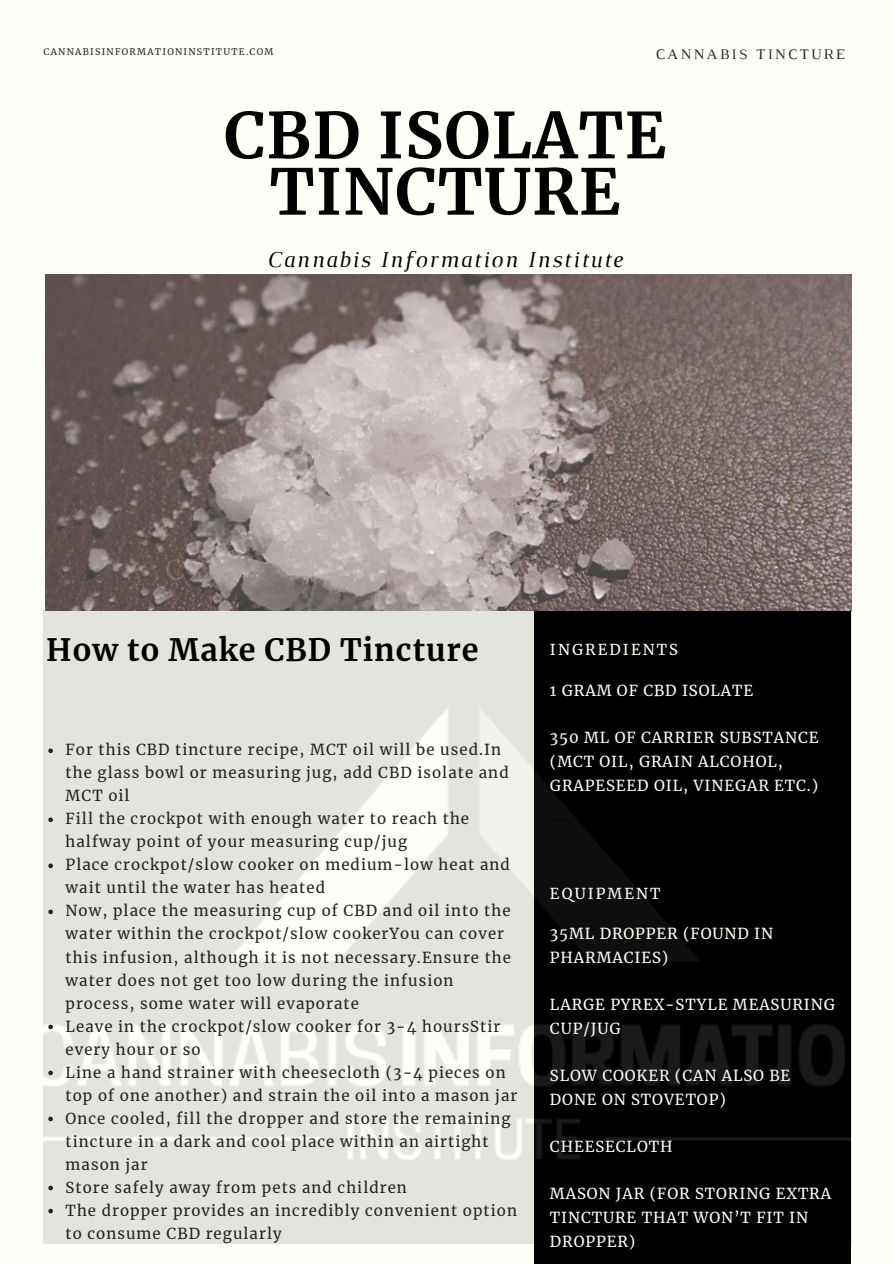
<style>
.page{position:relative;width:894px;height:1264px;background:#fff}
.page>*{position:absolute;margin:0;border:0;box-sizing:border-box;transform-origin:0 0}
.t1{font:700 63px/56.2px "Merriweather";letter-spacing:.02em;color:#000;text-align:center}
.t2{font:700 30.45px "Merriweather";letter-spacing:.03em;color:#000}
.t3{font:italic 23.25px "Luthier";letter-spacing:.07em;color:#000}
.t4{font:15px/23px "Merriweather";letter-spacing:.07em;color:#222}
.t5{font:15px/23.7px "Merriweather";letter-spacing:.06em;color:#fffff9}
.t6{font:14.85px "Merriweather";letter-spacing:.14em;color:#fffff9}
.t7{font:14.85px "Luthier";letter-spacing:.14em;color:#222}
.t8{font:9px "Merriweather";letter-spacing:.14em;color:#222}
</style>
<div class="page">
<div style="left:0;top:0;width:893px;height:1263px;background:#fffff9"></div>
<div style="left:534px;top:582px;width:316px;height:681px;background:#000"></div>
<img style="left:44px;top:275px;width:807px;height:968px">
<hr style="left:550px;top:818px;width:285px;height:4px;background:#000">
<hr style="left:550px;top:965px;width:285px;height:3px;background:#000">
<hr style="left:550px;top:1084px;width:285px;height:3px;background:#000">
<hr style="left:550px;top:1202px;width:285px;height:4px;background:#000">
<hr style="left:550px;top:679px;width:285px;height:3px;background:#000">
<svg style="left:48px;top:748px;width:5px;height:5px"></svg>
<svg style="left:48px;top:817px;width:5px;height:5px"></svg>
<svg style="left:48px;top:863px;width:5px;height:5px"></svg>
<svg style="left:48px;top:909px;width:5px;height:5px"></svg>
<svg style="left:48px;top:1024px;width:5px;height:5px"></svg>
<svg style="left:48px;top:1070px;width:5px;height:5px"></svg>
<svg style="left:48px;top:1116px;width:5px;height:5px"></svg>
<svg style="left:48px;top:1185px;width:5px;height:5px"></svg>
<svg style="left:48px;top:1208px;width:5px;height:5px"></svg>
<p class="t8" style="left:44px;top:47px;width:231px">CANNABISINFORMATIONINSTITUTE.COM</p>
<p class="t7" style="left:655px;top:49px;width:190px">CANNABIS TINCTURE</p>
<h1 class="t1" style="left:224px;top:108px;width:444px">CBD ISOLATE<br>TINCTURE</h1>
<h3 class="t3" style="left:267px;top:251px;width:357px">Cannabis Information Institute</h3>
<h2 class="t2" style="left:46px;top:631px;width:434px">How to Make CBD Tincture</h2>
<p class="t4" style="left:66px;top:738px;width:453px">For this CBD tincture recipe, MCT oil will be used.In the glass bowl or measuring jug, add CBD isolate and MCT oil<br>Fill the crockpot with enough water to reach the halfway point of your measuring cup/jug<br>Place crockpot/slow cooker on medium-low heat and wait until the water has heated<br>Now, place the measuring cup of CBD and oil into the water within the crockpot/slow cookerYou can cover this infusion, although it is not necessary.Ensure the water does not get too low during the infusion process, some water will evaporate<br>Leave in the crockpot/slow cooker for 3-4 hoursStir every hour or so<br>Line a hand strainer with cheesecloth (3-4 pieces on top of one another) and strain the oil into a mason jar Once cooled, fill the dropper and store the remaining tincture in a dark and cool place within an airtight mason jar<br>Store safely away from pets and children<br>The dropper provides an incredibly convenient option to consume CBD regularly</p>
<p class="t6" style="left:550px;top:640px;width:129px">INGREDIENTS</p>
<p class="t5" style="left:550px;top:679px;width:205px">1 GRAM OF CBD ISOLATE</p>
<p class="t5" style="left:550px;top:726px;width:270px">350 ML OF CARRIER SUBSTANCE (MCT OIL, GRAIN ALCOHOL,<br>GRAPESEED OIL, VINEGAR ETC.)</p>
<p class="t6" style="left:550px;top:884px;width:112px">EQUIPMENT</p>
<p class="t5" style="left:550px;top:922px;width:224px">35ML DROPPER (FOUND IN<br>PHARMACIES)</p>
<p class="t5" style="left:550px;top:992px;width:286px">LARGE PYREX-STYLE MEASURING<br>CUP/JUG</p>
<p class="t5" style="left:550px;top:1063px;width:242px">SLOW COOKER (CAN ALSO BE<br>DONE ON STOVETOP)</p>
<p class="t5" style="left:550px;top:1134px;width:124px">CHEESECLOTH</p>
<p class="t5" style="left:550px;top:1182px;width:282px">MASON JAR (FOR STORING EXTRA<br>TINCTURE THAT WON’T FIT IN<br>DROPPER)</p>
</div>
